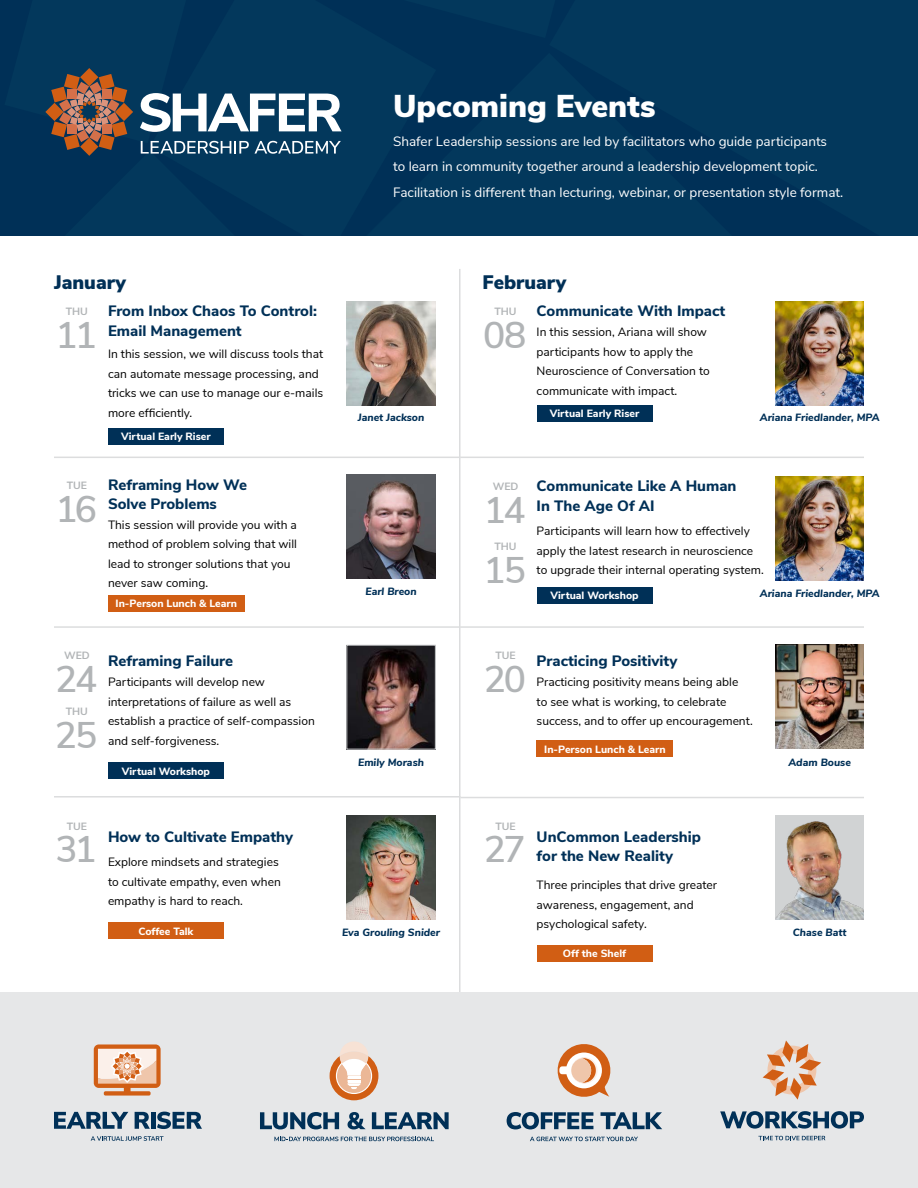
<style>
.page{position:relative;width:918px;height:1188px;background:#fff}
.page>*{position:absolute;margin:0;border:0;box-sizing:border-box;transform-origin:0 0}
.t1{font:600 37.05px/60.3px "Nunito Sans";letter-spacing:-.065em;color:#b1b4b6}
.t2{font:900 31.5px "Nunito Sans";color:#fff}
.t3{font:900 19.5px "Nunito Sans";color:#003057}
.t4{font:800 15px/19.5px "Nunito Sans";color:#003057}
.t5{font:13.5px/25.5px "Nunito Sans";color:#fff}
.t6{font:12px/19.5px "Nunito Sans";color:#000}
.t7{font:800 10.5px "Nunito Sans";color:#fff}
.t8{font:italic 800 10.5px "Nunito Sans";color:#003057}
.t9{font:700 10.5px "Nunito Sans";color:#b1b4b6}
</style>
<div class="page">
<div style="left:549px;top:0;width:369px;height:236px;background:#03385c"></div>
<div style="left:436px;top:53px;width:321px;height:183px;background:#03385c"></div>
<div style="left:436px;top:0;width:119px;height:38px;background:#03385c"></div>
<div style="left:255px;top:0;width:181px;height:236px;background:#03385c"></div>
<div style="left:45px;top:156px;width:210px;height:80px;background:#03385c"></div>
<svg style="left:4px;top:0;width:338px;height:156px;background:#294c66"></svg>
<div style="left:108px;top:428px;width:116px;height:16px;background:#003057"></div>
<img style="left:347px;top:301px;width:88px;height:104px">
<div style="left:537px;top:405px;width:115px;height:17px;background:#003057"></div>
<img style="left:775px;top:301px;width:89px;height:104px">
<div style="left:108px;top:595px;width:137px;height:17px;background:#d15e14"></div>
<img style="left:347px;top:475px;width:88px;height:104px">
<div style="left:108px;top:923px;width:116px;height:16px;background:#d15e14"></div>
<div style="left:537px;top:945px;width:115px;height:17px;background:#d15e14"></div>
<img style="left:347px;top:815px;width:88px;height:104px">
<img style="left:775px;top:815px;width:89px;height:104px">
<img style="left:775px;top:645px;width:89px;height:104px">
<div style="left:537px;top:587px;width:115px;height:17px;background:#003057"></div>
<div style="left:108px;top:763px;width:116px;height:16px;background:#003057"></div>
<img style="left:348px;top:647px;width:86px;height:101px">
<div style="left:346px;top:645px;width:90px;height:105px;border:1px solid #d1d3d4"></div>
<hr style="left:54px;top:796px;width:406px;height:2px;background:#dcddde">
<hr style="left:459px;top:269px;width:1px;height:724px;background:#dcddde">
<hr style="left:54px;top:626px;width:406px;height:2px;background:#dcddde">
<hr style="left:460px;top:626px;width:404px;height:2px;background:#dcddde">
<hr style="left:460px;top:797px;width:404px;height:1px;background:#dcddde">
<hr style="left:54px;top:457px;width:406px;height:1px;background:#dcddde">
<hr style="left:460px;top:457px;width:404px;height:1px;background:#dcddde">
<div style="left:0;top:993px;width:918px;height:195px;background:#e6e7e8"></div>
<svg style="left:720px;top:1111px;width:144px;height:18px"></svg>
<svg style="left:758px;top:1136px;width:67px;height:4px"></svg>
<svg style="left:763px;top:1040px;width:58px;height:60px"></svg>
<svg style="left:507px;top:1112px;width:86px;height:17px"></svg>
<svg style="left:601px;top:1112px;width:61px;height:17px"></svg>
<svg style="left:530px;top:1137px;width:108px;height:4px"></svg>
<svg style="left:557px;top:1044px;width:54px;height:53px"></svg>
<svg style="left:260px;top:1112px;width:79px;height:17px"></svg>
<svg style="left:348px;top:1112px;width:18px;height:17px"></svg>
<svg style="left:372px;top:1112px;width:77px;height:17px"></svg>
<svg style="left:274px;top:1137px;width:160px;height:4px"></svg>
<svg style="left:330px;top:1042px;width:48px;height:58px"></svg>
<svg style="left:54px;top:1112px;width:74px;height:17px"></svg>
<svg style="left:135px;top:1112px;width:15px;height:17px"></svg>
<hr style="left:151px;top:1112px;width:4px;height:17px;background:#003057">
<svg style="left:157px;top:1112px;width:45px;height:17px"></svg>
<svg style="left:91px;top:1136px;width:73px;height:5px"></svg>
<svg style="left:94px;top:1044px;width:67px;height:52px;background:#e6b08d"></svg>
<div style="left:537px;top:740px;width:136px;height:17px;background:#d15e14"></div>
<img style="left:775px;top:476px;width:89px;height:104px">
<h2 class="t2" style="left:393px;top:83px;width:264px">Upcoming Events</h2>
<p class="t5" style="left:393px;top:128px;width:452px">Shafer Leadership sessions are led by facilitators who guide participants<br>to learn in community together around a leadership development topic.<br>Facilitation is different than lecturing, webinar, or presentation style format.</p>
<h3 class="t3" style="left:54px;top:267px;width:74px">January</h3>
<h3 class="t3" style="left:483px;top:267px;width:85px">February</h3>
<p class="t4" style="left:108px;top:301px;width:210px">From Inbox Chaos To Control:<br>Email Management</p>
<p class="t4" style="left:537px;top:301px;width:190px">Communicate With Impact</p>
<p class="t9" style="left:66px;top:304px;width:24px">THU</p>
<p class="t9" style="left:494px;top:304px;width:24px">THU</p>
<h1 class="t1" style="left:483px;top:303px;width:45px">08</h1>
<h1 class="t1" style="left:56px;top:303px;width:43px">11</h1>
<p class="t6" style="left:537px;top:322px;width:175px">In this session, Ariana will show participants how to apply the<br>Neuroscience of Conversation to communicate with impact.</p>
<p class="t6" style="left:108px;top:343px;width:217px">In this session, we will discuss tools that can automate message processing, and tricks we can use to manage our e-mails more efficiently.</p>
<p class="t7" style="left:550px;top:406px;width:91px">Virtual Early Riser</p>
<p class="t8" style="left:358px;top:409px;width:68px">Janet Jackson</p>
<p class="t7" style="left:121px;top:429px;width:91px">Virtual Early Riser</p>
<p class="t8" style="left:760px;top:409px;width:121px">Ariana Friedlander, MPA</p>
<p class="t9" style="left:67px;top:477px;width:22px">TUE</p>
<h1 class="t1" style="left:55px;top:476px;width:43px">16</h1>
<p class="t4" style="left:108px;top:474px;width:141px">Reframing How We<br>Solve Problems</p>
<p class="t6" style="left:108px;top:514px;width:191px">This session will provide you with a method of problem solving that will lead to stronger solutions that you never saw coming.</p>
<p class="t7" style="left:116px;top:596px;width:123px">In-Person Lunch &amp; Learn</p>
<p class="t9" style="left:64px;top:648px;width:27px">WED</p>
<p class="t4" style="left:108px;top:651px;width:127px">Reframing Failure</p>
<h1 class="t1" style="left:55px;top:649px;width:44px;line-height:56.1px">24<br>25</h1>
<p class="t6" style="left:108px;top:672px;width:208px">Participants will develop new interpretations of failure as well as establish a practice of self-compassion and self-forgiveness.</p>
<p class="t9" style="left:66px;top:704px;width:24px">THU</p>
<p class="t7" style="left:122px;top:763px;width:90px">Virtual Workshop</p>
<p class="t8" style="left:365px;top:584px;width:53px">Earl Breon</p>
<p class="t8" style="left:358px;top:755px;width:67px">Emily Morash</p>
<p class="t9" style="left:493px;top:479px;width:27px">WED</p>
<h1 class="t1" style="left:484px;top:478px;width:44px">14<br>15</h1>
<p class="t9" style="left:494px;top:539px;width:24px">THU</p>
<p class="t4" style="left:537px;top:476px;width:201px">Communicate Like A Human<br>In The Age Of AI</p>
<p class="t6" style="left:537px;top:521px;width:229px">Participants will learn how to effectively apply the latest research in neuroscience to upgrade their internal operating system.</p>
<p class="t7" style="left:550px;top:588px;width:90px">Virtual Workshop</p>
<p class="t8" style="left:760px;top:586px;width:121px">Ariana Friedlander, MPA</p>
<p class="t9" style="left:495px;top:648px;width:22px">TUE</p>
<h1 class="t1" style="left:484px;top:647px;width:44px">20</h1>
<p class="t4" style="left:537px;top:650px;width:142px">Practicing Positivity</p>
<p class="t6" style="left:537px;top:672px;width:218px">Practicing positivity means being able<br>to see what is working, to celebrate success, and to offer up encouragement.</p>
<p class="t7" style="left:544px;top:741px;width:123px">In-Person Lunch &amp; Learn</p>
<p class="t8" style="left:788px;top:754px;width:64px">Adam Bouse</p>
<p class="t9" style="left:67px;top:818px;width:22px">TUE</p>
<p class="t9" style="left:495px;top:818px;width:22px">TUE</p>
<p class="t4" style="left:108px;top:826px;width:187px">How to Cultivate Empathy</p>
<p class="t4" style="left:537px;top:826px;width:166px">UnCommon Leadership for the New Reality</p>
<h1 class="t1" style="left:56px;top:817px;width:43px">31</h1>
<h1 class="t1" style="left:484px;top:817px;width:43px">27</h1>
<p class="t6" style="left:108px;top:852px;width:174px">Explore mindsets and strategies to cultivate empathy, even when empathy is hard to reach.</p>
<p class="t6" style="left:537px;top:874px;width:182px">Three principles that drive greater awareness, engagement, and psychological safety.</p>
<p class="t7" style="left:138px;top:923px;width:57px">Coffee Talk</p>
<p class="t8" style="left:342px;top:925px;width:100px">Eva Grouling Snider</p>
<p class="t8" style="left:793px;top:925px;width:55px">Chase Batt</p>
<p class="t7" style="left:563px;top:946px;width:65px">Off the Shelf</p>
</div>
